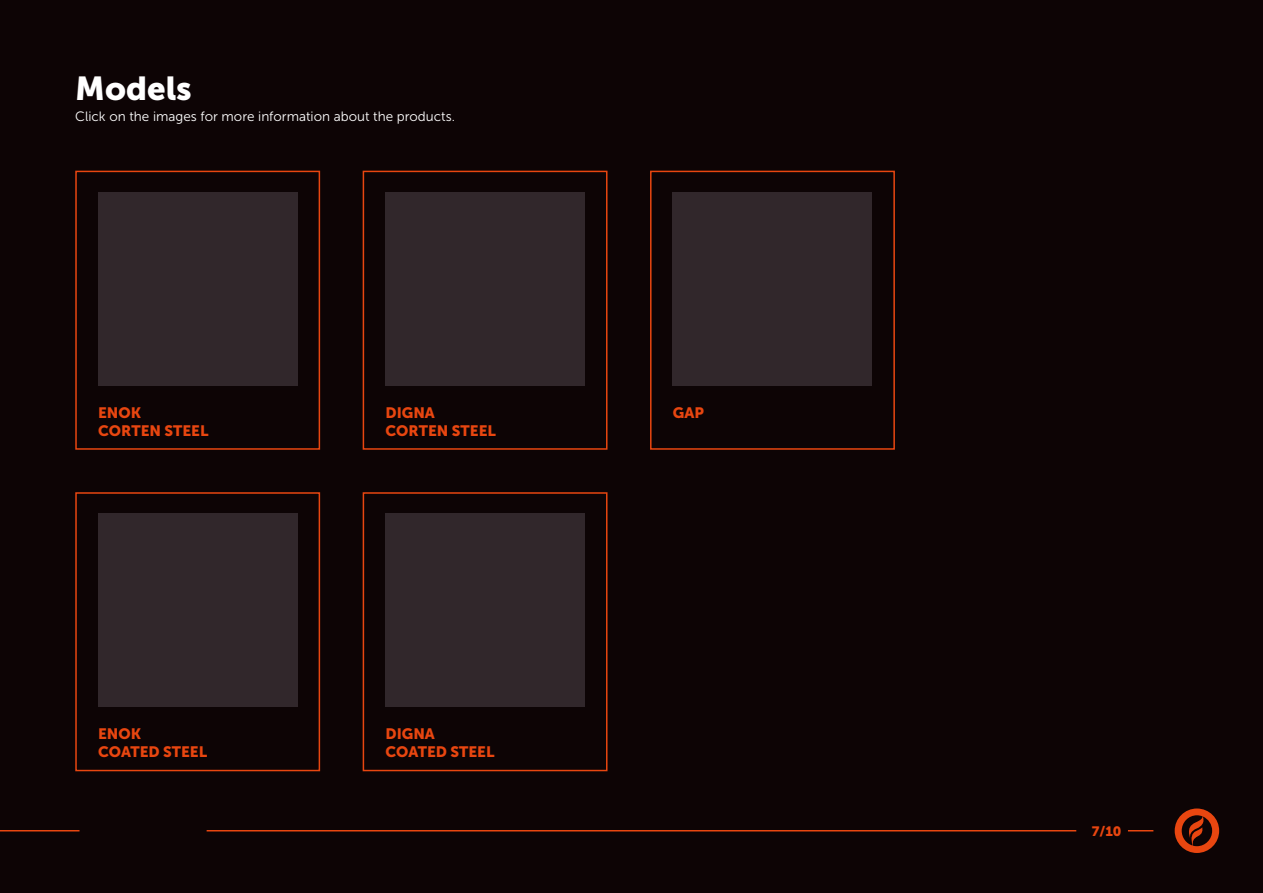
<style>
.page{position:relative;width:1263px;height:893px;background:#0d0405}
.page>*{position:absolute;margin:0;border:0;box-sizing:border-box;transform-origin:0 0}
.t1{font:33px "Museo Sans 900";color:#fff}
.t2{font:15px/18px "Museo Sans 900";color:#e84610}
.t3{font:13.5px "Museo Sans 300";color:#fff}
.t4{font:13.5px "Museo Sans 900";color:#e84610}
</style>
<div class="page">
<svg style="left:1128px;top:830px;width:25px;height:1px"></svg>
<hr style="left:0;top:830px;width:80px;height:1px;background:#e84610">
<svg style="left:1175px;top:808px;width:44px;height:45px"></svg>
<hr style="left:207px;top:830px;width:869px;height:1px;background:#e84610">
<div style="left:75px;top:171px;width:245px;height:279px;border:2px solid #e84610"></div>
<div style="left:75px;top:492px;width:245px;height:279px;border:2px solid #e84610"></div>
<div style="left:650px;top:171px;width:245px;height:279px;border:2px solid #e84610"></div>
<div style="left:363px;top:171px;width:244px;height:279px;border:2px solid #e84610"></div>
<div style="left:363px;top:492px;width:244px;height:279px;border:2px solid #e84610"></div>
<div style="left:98px;top:192px;width:199px;height:193px;background:#31272b"></div>
<div style="left:98px;top:513px;width:199px;height:194px;background:#31272b"></div>
<div style="left:673px;top:192px;width:199px;height:193px;background:#31272b"></div>
<div style="left:385px;top:192px;width:200px;height:193px;background:#31272b"></div>
<div style="left:385px;top:513px;width:200px;height:194px;background:#31272b"></div>
<h1 class="t1" style="left:75px;top:70px;width:118px">Models</h1>
<p class="t3" style="left:75px;top:109px;width:381px">Click on the images for more information about the products.</p>
<p class="t2" style="left:98px;top:403px;width:112px">ENOK<br>CORTEN STEEL</p>
<p class="t2" style="left:98px;top:725px;width:111px">ENOK<br>COATED STEEL</p>
<p class="t2" style="left:385px;top:403px;width:51px">DIGNA</p>
<p class="t2" style="left:673px;top:403px;width:32px">GAP</p>
<p class="t2" style="left:385px;top:421px;width:112px">CORTEN STEEL</p>
<p class="t2" style="left:385px;top:725px;width:111px">DIGNA<br>COATED STEEL</p>
<p class="t4" style="left:1092px;top:823px;width:31px">7/10</p>
</div>
